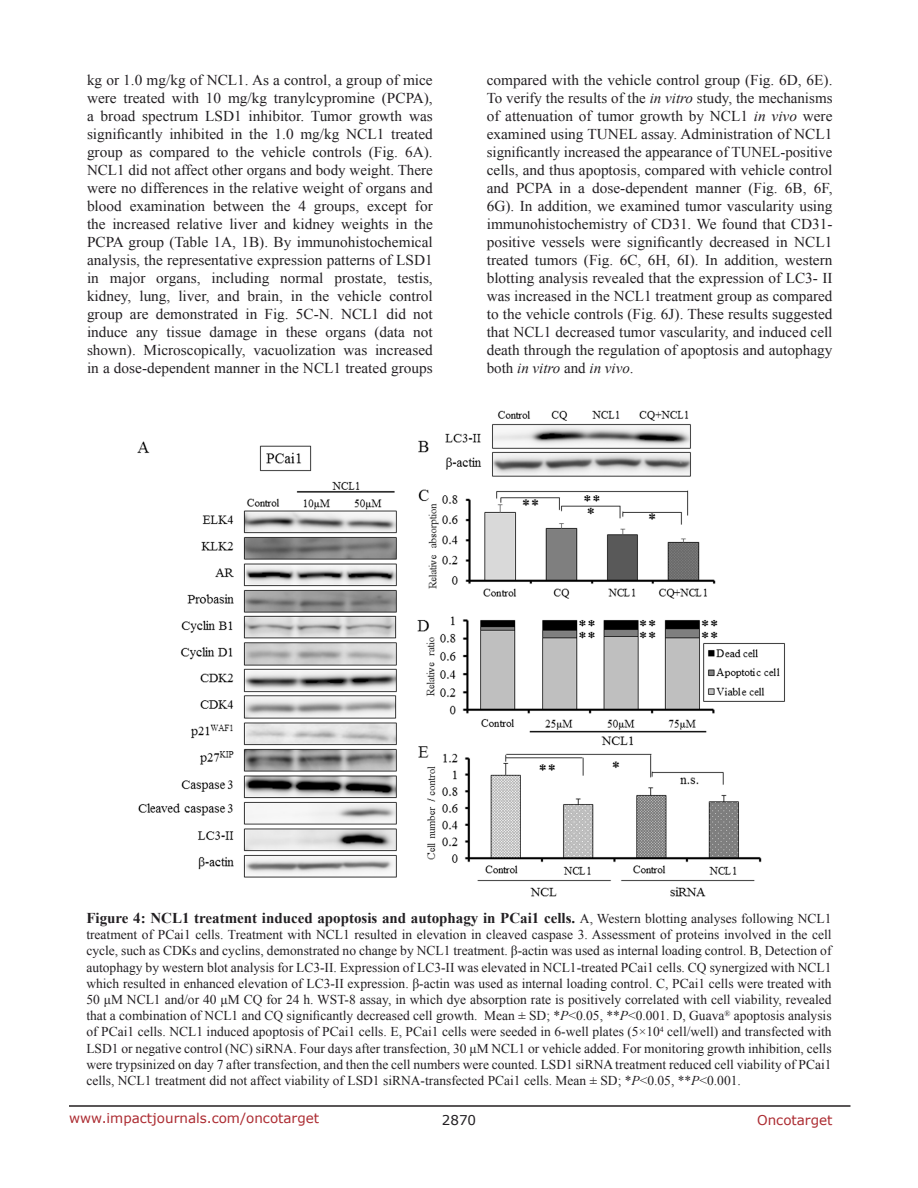
<style>
.page{position:relative;width:918px;height:1188px;background:#fff}
.page>*{position:absolute;margin:0;border:0;box-sizing:border-box;transform-origin:0 0}
.BodyText{font:15px/18px "Times New Roman";color:#221f22;text-align:justify}
.FigureText{font:700 15px "Times New Roman";color:#221f22}
.FigureText-2{font:13.5px/16.2px "Times New Roman";color:#221f22;text-align:justify}
.t1{font:13.5px "Verdana";color:#ac2b31}
.t2{font:13.5px "Verdana";color:#221f22}
.s1{font-style:italic}
.s2{font-weight:400;font-size:13.5px}
</style>
<div class="page">
<hr style="left:69px;top:1105px;width:781px;height:2px;background:#231f20">
<img style="left:137px;top:410px;width:648px;height:487px">
<p class="BodyText" style="left:87px;top:71px;width:347px">kg or 1.0 mg/kg of NCL1. As a control, a group of mice were treated with 10 mg/kg tranylcypromine (PCPA), a broad spectrum LSD1 inhibitor. Tumor growth was significantly inhibited in the 1.0 mg/kg NCL1 treated group as compared to the vehicle controls (Fig. 6A).<br>NCL1 did not affect other organs and body weight. There were no differences in the relative weight of organs and blood examination between the 4 groups, except for the increased relative liver and kidney weights in the PCPA group (Table 1A, 1B). By immunohistochemical analysis, the representative expression patterns of LSD1 in major organs, including normal prostate, testis, kidney, lung, liver, and brain, in the vehicle control group are demonstrated in Fig. 5C-N. NCL1 did not induce any tissue damage in these organs (data not shown). Microscopically, vacuolization was increased in a dose-dependent manner in the NCL1 treated groups</p>
<p class="BodyText" style="left:487px;top:71px;width:347px">compared with the vehicle control group (Fig. 6D, 6E).<br>To verify the results of the <span class="s1">in vitro</span> study, the mechanisms of attenuation of tumor growth by NCL1 <span class="s1">in vivo</span> were examined using TUNEL assay. Administration of NCL1 significantly increased the appearance of TUNEL-positive cells, and thus apoptosis, compared with vehicle control and PCPA in a dose-dependent manner (Fig. 6B, 6F, 6G). In addition, we examined tumor vascularity using immunohistochemistry of CD31. We found that CD31- positive vessels were significantly decreased in NCL1 treated tumors (Fig. 6C, 6H, 6I). In addition, western blotting analysis revealed that the expression of LC3- II was increased in the NCL1 treatment group as compared to the vehicle controls (Fig. 6J). These results suggested that NCL1 decreased tumor vascularity, and induced cell death through the regulation of apoptosis and autophagy both <span class="s1">in vitro</span> and <span class="s1">in vivo</span>.</p>
<p class="FigureText" style="left:86px;top:908px;width:747px">Figure 4: NCL1 treatment induced apoptosis and autophagy in PCai1 cells. <span class="s2">A, Western blotting analyses following NCL1</span></p>
<p class="FigureText-2" style="left:86px;top:926px;width:747px">treatment of PCai1 cells. Treatment with NCL1 resulted in elevation in cleaved caspase 3. Assessment of proteins involved in the cell cycle, such as CDKs and cyclins, demonstrated no change by NCL1 treatment. β-actin was used as internal loading control. B, Detection of autophagy by western blot analysis for LC3-II. Expression of LC3-II was elevated in NCL1-treated PCai1 cells. CQ synergized with NCL1 which resulted in enhanced elevation of LC3-II expression. β-actin was used as internal loading control. C, PCai1 cells were treated with 50 μM NCL1 and/or 40 μM CQ for 24 h. WST-8 assay, in which dye absorption rate is positively correlated with cell viability, revealed that a combination of NCL1 and CQ significantly decreased cell growth. Mean ± SD; *<span class="s1">P</span>&lt;0.05, **<span class="s1">P</span>&lt;0.001. D, Guava<sup>®</sup> apoptosis analysis of PCai1 cells. NCL1 induced apoptosis of PCai1 cells. E, PCai1 cells were seeded in 6-well plates (5×10<sup>4</sup> cell/well) and transfected with LSD1 or negative control (NC) siRNA. Four days after transfection, 30 μM NCL1 or vehicle added. For monitoring growth inhibition, cells were trypsinized on day 7 after transfection, and then the cell numbers were counted. LSD1 siRNA treatment reduced cell viability of PCai1 cells, NCL1 treatment did not affect viability of LSD1 siRNA-transfected PCai1 cells. Mean ± SD; *<span class="s1">P</span>&lt;0.05, **<span class="s1">P</span>&lt;0.001.</p>
<p class="t1" style="left:69px;top:1109px;width:252px">www.impactjournals.com/oncotarget</p>
<p class="t2" style="left:442px;top:1111px;width:36px">2870</p>
<p class="t1" style="left:757px;top:1111px;width:77px">Oncotarget</p>
</div>
